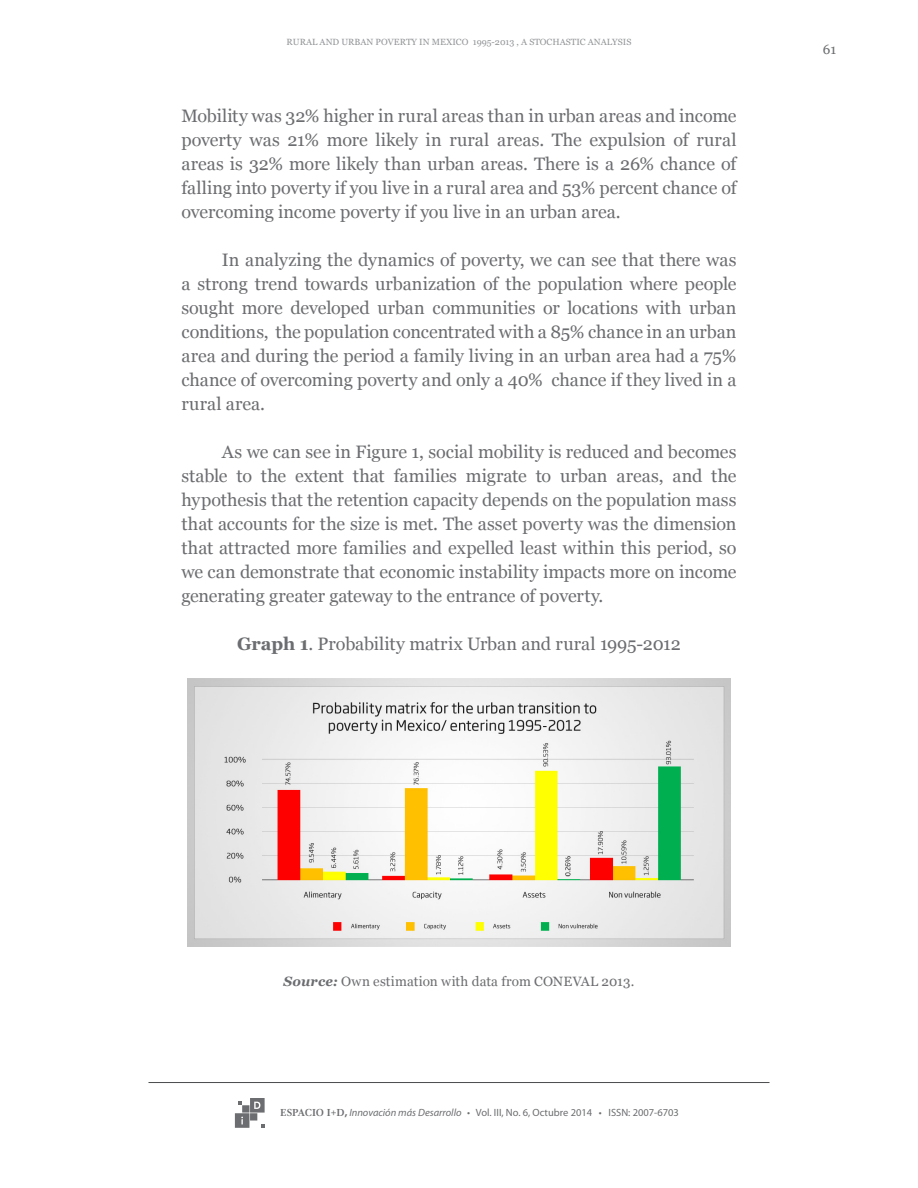
<style>
.page{position:relative;width:918px;height:1188px;background:#fff}
.page>*{position:absolute;margin:0;border:0;box-sizing:border-box;transform-origin:0 0}
.t1{font:18px/24px "Georgia";letter-spacing:-.005em;color:#6c6d70;text-align:justify}
.t2{font:13.5px "Georgia";letter-spacing:.015em;color:#6c6d70}
.t3{font:10.5px "Myriad Pro";color:#6c6d70}
.t4{font:9px "Georgia";color:#939598}
.s1{font-weight:700}
.s2{font-weight:700;font-style:italic}
.s3{font-family:"Gandhi Serif";font-weight:700}
.s4{font-style:italic}
</style>
<div class="page">
<hr style="left:148px;top:1082px;width:622px;height:1px;background:#4b4c4d">
<svg style="left:235px;top:1098px;width:30px;height:30px"></svg>
<img style="left:188px;top:679px;width:542px;height:268px">
<p class="t4" style="left:287px;top:36px;width:346px">RURAL AND URBAN POVERTY IN MEXICO 1995-2013 , A STOCHASTIC ANALYSIS</p>
<p class="t1" style="left:181px;top:104px;width:557px">Mobility was 32% higher in rural areas than in urban areas and income poverty was 21% more likely in rural areas. The expulsion of rural areas is 32% more likely than urban areas. There is a 26% chance of falling into poverty if you live in a rural area and 53% percent chance of overcoming income poverty if you live in an urban area.</p>
<p class="t1" style="left:181px;top:248px;width:557px;text-indent:41px">In analyzing the dynamics of poverty, we can see that there was a strong trend towards urbanization of the population where people sought more developed urban communities or locations with urban conditions, the population concentrated with a 85% chance in an urban area and during the period a family living in an urban area had a 75% chance of overcoming poverty and only a 40% chance if they lived in a rural area.</p>
<p class="t1" style="left:181px;top:440px;width:557px;text-indent:41px">As we can see in Figure 1, social mobility is reduced and becomes stable to the extent that families migrate to urban areas, and the hypothesis that the retention capacity depends on the population mass that accounts for the size is met. The asset poverty was the dimension that attracted more families and expelled least within this period, so we can demonstrate that economic instability impacts more on income generating greater gateway to the entrance of poverty.</p>
<p class="t1" style="left:237px;top:632px;width:445px"><span class="s1">Graph 1</span>. Probability matrix Urban and rural 1995-2012</p>
<p class="t2" style="left:823px;top:41px;width:15px">61</p>
<p class="t2" style="left:284px;top:973px;width:352px"><span class="s2">Source:</span> Own estimation with data from CONEVAL 2013.</p>
<p class="t3" style="left:280px;top:1106px;width:400px"><span class="s3">ESPACIO I+D</span><span class="s1">,</span> <span class="s4">Innovación más Desarrollo •</span> Vol. III, No. 6, Octubre 2014 • ISSN: 2007-6703</p>
</div>
